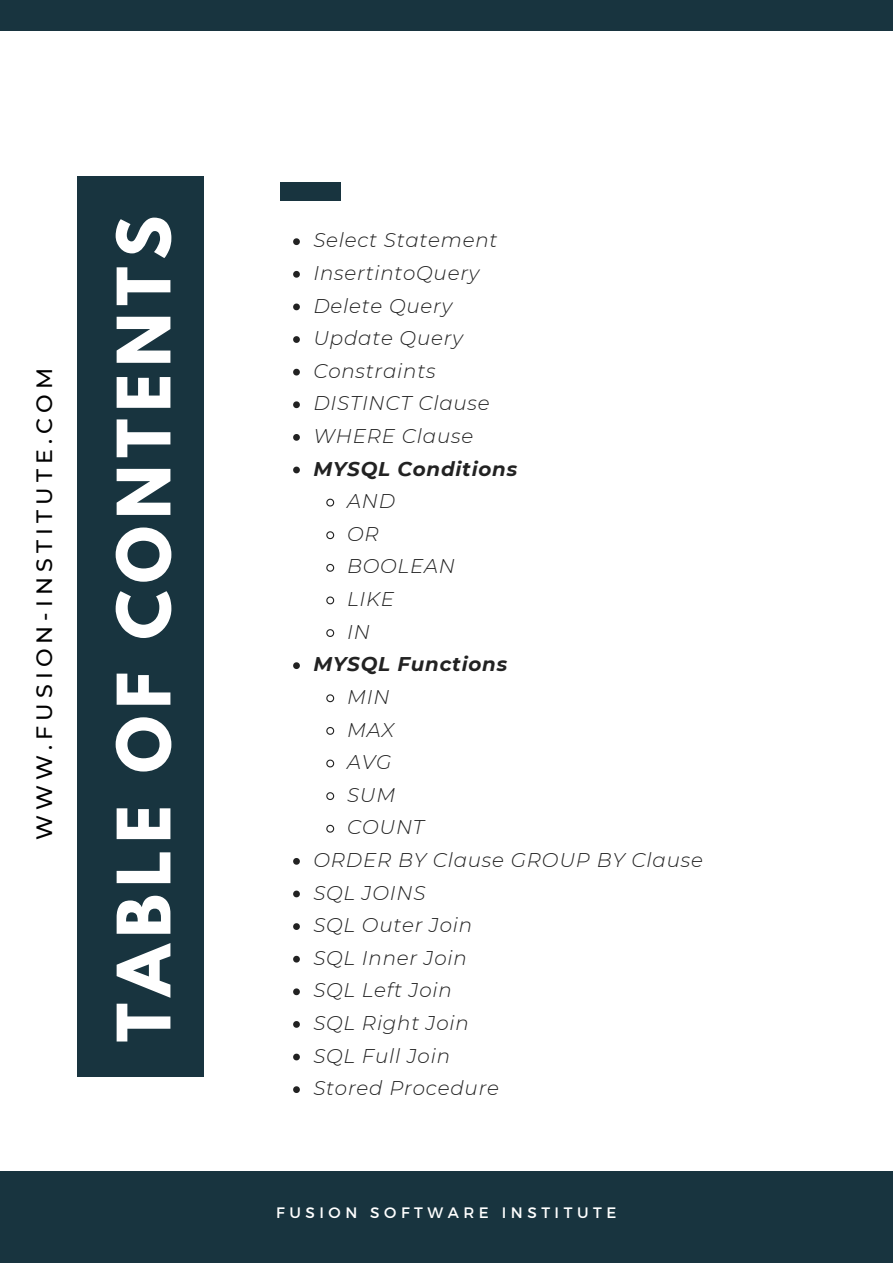
<style>
.page{position:relative;width:893px;height:1264px;background:#fff}
.page>*{position:absolute;margin:0;border:0;box-sizing:border-box;transform-origin:0 0}
.t1{font:700 65.25px "League Spartan";letter-spacing:.11em;color:#fff}
.t2{font:500 22.2px "Montserrat";letter-spacing:.23em;color:#000}
.t3{font:italic 300 19.8px/32.5px "Montserrat";letter-spacing:.04em;color:#222}
.t4{font:italic 700 19.8px "Montserrat";letter-spacing:.04em;color:#222}
.t5{font:15.15px "Montserrat";letter-spacing:.3em;color:#fff}
</style>
<div class="page">
<div style="left:78px;top:176px;width:126px;height:900px;background:#18343f"></div>
<div style="left:0;top:1171px;width:892px;height:91px;background:#18343f"></div>
<div style="left:0;top:0;width:892px;height:30px;background:#18343f"></div>
<div style="left:279px;top:182px;width:61px;height:18px;background:#18343f"></div>
<svg style="left:293px;top:238px;width:7px;height:7px"></svg>
<svg style="left:293px;top:271px;width:7px;height:7px"></svg>
<svg style="left:293px;top:303px;width:7px;height:7px"></svg>
<svg style="left:293px;top:336px;width:7px;height:7px"></svg>
<svg style="left:293px;top:369px;width:7px;height:6px"></svg>
<svg style="left:293px;top:401px;width:7px;height:7px"></svg>
<svg style="left:293px;top:434px;width:7px;height:7px"></svg>
<svg style="left:293px;top:466px;width:7px;height:7px"></svg>
<svg style="left:326px;top:498px;width:9px;height:9px"></svg>
<svg style="left:326px;top:531px;width:9px;height:9px"></svg>
<svg style="left:326px;top:563px;width:9px;height:9px"></svg>
<svg style="left:326px;top:596px;width:9px;height:9px"></svg>
<svg style="left:326px;top:629px;width:9px;height:8px"></svg>
<svg style="left:293px;top:662px;width:7px;height:7px"></svg>
<svg style="left:326px;top:694px;width:9px;height:9px"></svg>
<svg style="left:326px;top:727px;width:9px;height:8px"></svg>
<svg style="left:326px;top:759px;width:9px;height:9px"></svg>
<svg style="left:326px;top:792px;width:9px;height:8px"></svg>
<svg style="left:326px;top:824px;width:9px;height:9px"></svg>
<svg style="left:293px;top:858px;width:7px;height:6px"></svg>
<svg style="left:293px;top:890px;width:7px;height:7px"></svg>
<svg style="left:293px;top:923px;width:7px;height:6px"></svg>
<svg style="left:293px;top:955px;width:7px;height:7px"></svg>
<svg style="left:293px;top:988px;width:7px;height:7px"></svg>
<svg style="left:293px;top:1021px;width:7px;height:6px"></svg>
<svg style="left:293px;top:1053px;width:7px;height:7px"></svg>
<svg style="left:293px;top:1086px;width:7px;height:6px"></svg>
<p class="t2" style="left:31px;top:840px;width:474px;rotate:-90deg">WWW.FUSION-INSTITUTE.COM</p>
<h1 class="t1" style="left:112px;top:1042px;width:827px;rotate:-90deg">TABLE OF CONTENTS</h1>
<p class="t3" style="left:313px;top:224px;width:186px">Select Statement<br>InsertintoQuery<br>Delete Query<br>Update Query<br>Constraints<br>DISTINCT Clause<br>WHERE Clause</p>
<p class="t4" style="left:313px;top:456px;width:205px">MYSQL Conditions</p>
<p class="t3" style="left:347px;top:485px;width:109px">AND<br>OR<br>BOOLEAN<br>LIKE<br>IN</p>
<p class="t4" style="left:313px;top:652px;width:195px">MYSQL Functions</p>
<p class="t3" style="left:347px;top:680px;width:44px">MIN</p>
<p class="t3" style="left:347px;top:713px;width:49px">MAX</p>
<p class="t3" style="left:347px;top:745px;width:46px">AVG</p>
<p class="t3" style="left:347px;top:778px;width:50px">SUM</p>
<p class="t3" style="left:347px;top:811px;width:78px">COUNT</p>
<p class="t3" style="left:313px;top:843px;width:391px">ORDER BY Clause GROUP BY Clause</p>
<p class="t3" style="left:313px;top:876px;width:114px">SQL JOINS</p>
<p class="t3" style="left:313px;top:908px;width:160px">SQL Outer Join</p>
<p class="t3" style="left:313px;top:941px;width:155px">SQL Inner Join</p>
<p class="t3" style="left:313px;top:974px;width:140px">SQL Left Join</p>
<p class="t3" style="left:313px;top:1006px;width:157px">SQL Right Join</p>
<p class="t3" style="left:313px;top:1039px;width:138px">SQL Full Join</p>
<p class="t3" style="left:313px;top:1071px;width:187px">Stored Procedure</p>
<p class="t5" style="left:276px;top:1203px;width:341px">FUSION SOFTWARE INSTITUTE</p>
</div>
